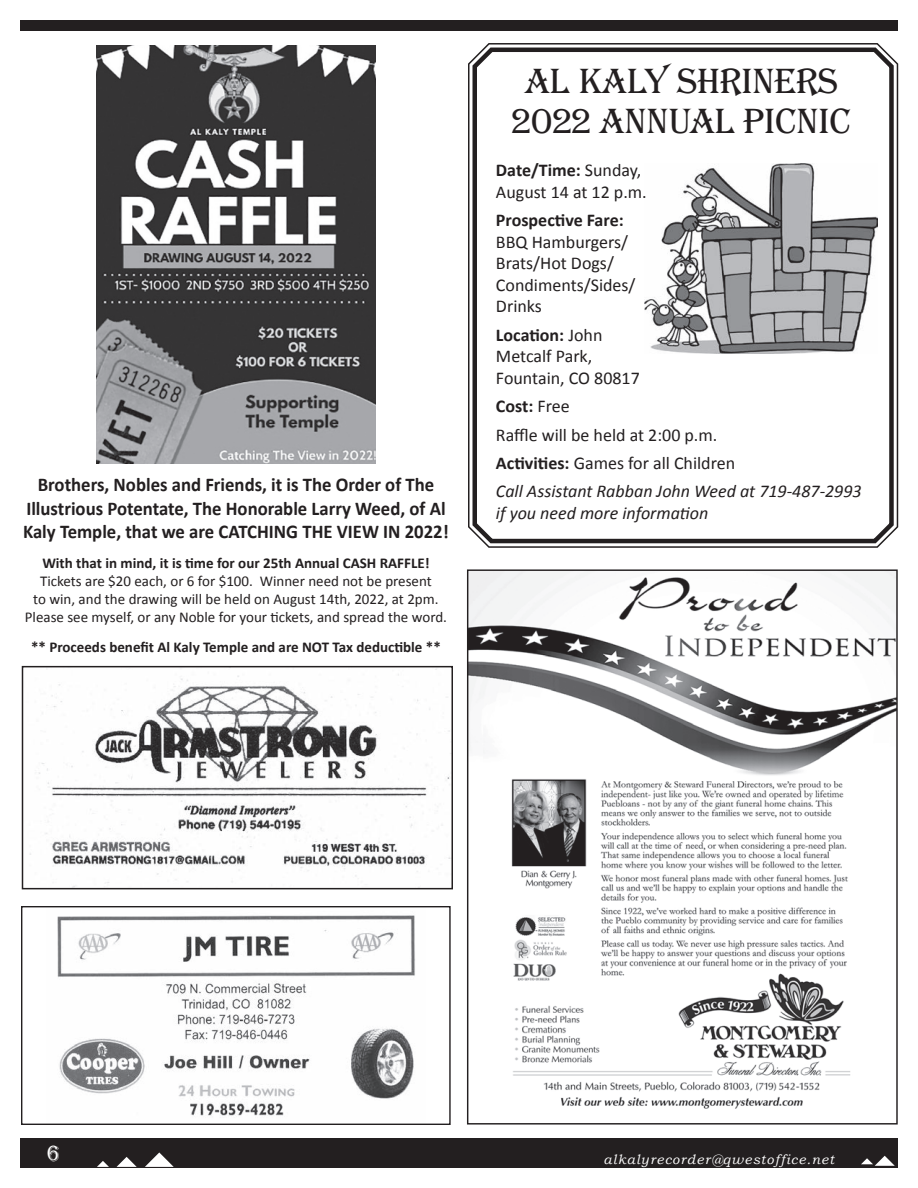
<style>
.page{position:relative;width:918px;height:1188px;background:#fff}
.page>*{position:absolute;margin:0;border:0;box-sizing:border-box;transform-origin:0 0}
.t1{font:36px/40.2px "Algerian Bas D";color:#231f20;text-align:center}
.t2{font:22.5px "Algerian";color:#fff}
.t3{font:700 19.5px/23.4px "Calibri";color:#231f20;text-align:center;scale:.96 1}
.t4{font:18px/21.6px "Calibri";color:#231f20}
.t5{font:italic 18px/21.6px "Calibri";color:#231f20}
.t6{font:700 18px "Calibri";color:#231f20}
.t7{font:15px/18px "Calibri";color:#231f20;text-align:center}
.t8{font:700 15px "Calibri";color:#231f20}
.t9{font:italic 13.5px "Bookman Old Style";letter-spacing:.075em;color:#fff}
.s1{font-weight:700}
.s2{font-weight:400}
</style>
<div class="page">
<div style="left:20px;top:1138px;width:878px;height:30px;background:#231f20"></div>
<svg style="left:145px;top:1152px;width:29px;height:15px"></svg>
<svg style="left:117px;top:1157px;width:20px;height:10px"></svg>
<svg style="left:97px;top:1161px;width:12px;height:6px"></svg>
<svg style="left:861px;top:1156px;width:34px;height:10px"></svg>
<div style="left:20px;top:20px;width:878px;height:11px;background:#231f20"></div>
<svg style="left:468px;top:43px;width:431px;height:505px"></svg>
<div style="left:473px;top:48px;width:421px;height:495px;border:4px solid #231f20;border-radius:17px"></div>
<img style="left:469px;top:571px;width:427px;height:538px">
<img style="left:57px;top:915px;width:358px;height:201px">
<div style="left:21px;top:906px;width:430px;height:219px;border:1px solid #231f20"></div>
<img style="left:30px;top:669px;width:420px;height:214px">
<div style="left:22px;top:666px;width:431px;height:223px;border:2px solid #231f20"></div>
<img style="left:97px;top:45px;width:278px;height:419px">
<p class="t3" style="left:23px;top:472px;width:445px">Brothers, Nobles and Friends, it is The Order of The<br>Illustrious Potentate, The Honorable Larry Weed, of Al<br>Kaly Temple, that we are CATCHING THE VIEW IN 2022!</p>
<p class="t7" style="left:25px;top:553px;width:424px"><span class="s1">With that in mind, it is time for our 25th Annual CASH RAFFLE!<br></span>Tickets are $20 each, or 6 for $100. Winner need not be present<br>to win, and the drawing will be held on August 14th, 2022, at 2pm.<br>Please see myself, or any Noble for your tickets, and spread the word.</p>
<p class="t8" style="left:31px;top:638px;width:411px">** Proceeds benefit Al Kaly Temple and are NOT Tax deductible **</p>
<p class="t1" style="left:512px;top:62px;width:341px">AL KALY SHRINERS<br>2022 ANNUAL PICNIC</p>
<p class="t4" style="left:496px;top:158px;width:152px"><span class="s1">Date/Time:</span> Sunday,<br>August 14 at 12 p.m.</p>
<p class="t4" style="left:496px;top:208px;width:141px"><span class="s1">Prospective Fare:<br></span>BBQ Hamburgers/<br>Brats/Hot Dogs/<br>Condiments/Sides/<br>Drinks</p>
<p class="t4" style="left:496px;top:323px;width:145px"><span class="s1">Location:</span> John<br>Metcalf Park,<br>Fountain, CO 80817</p>
<p class="t6" style="left:496px;top:395px;width:75px">Cost: <span class="s2">Free</span></p>
<p class="t4" style="left:496px;top:423px;width:223px">Raffle will be held at 2:00 p.m.</p>
<p class="t4" style="left:496px;top:451px;width:241px"><span class="s1">Activities:</span> Games for all Children</p>
<p class="t5" style="left:496px;top:480px;width:367px">Call Assistant Rabban John Weed at 719-487-2993 if you need more information</p>
<h2 class="t2" style="left:47px;top:1141px;width:15px">6</h2>
<p class="t9" style="left:604px;top:1152px;width:232px">alkalyrecorder@qwestoffice.net</p>
</div>
